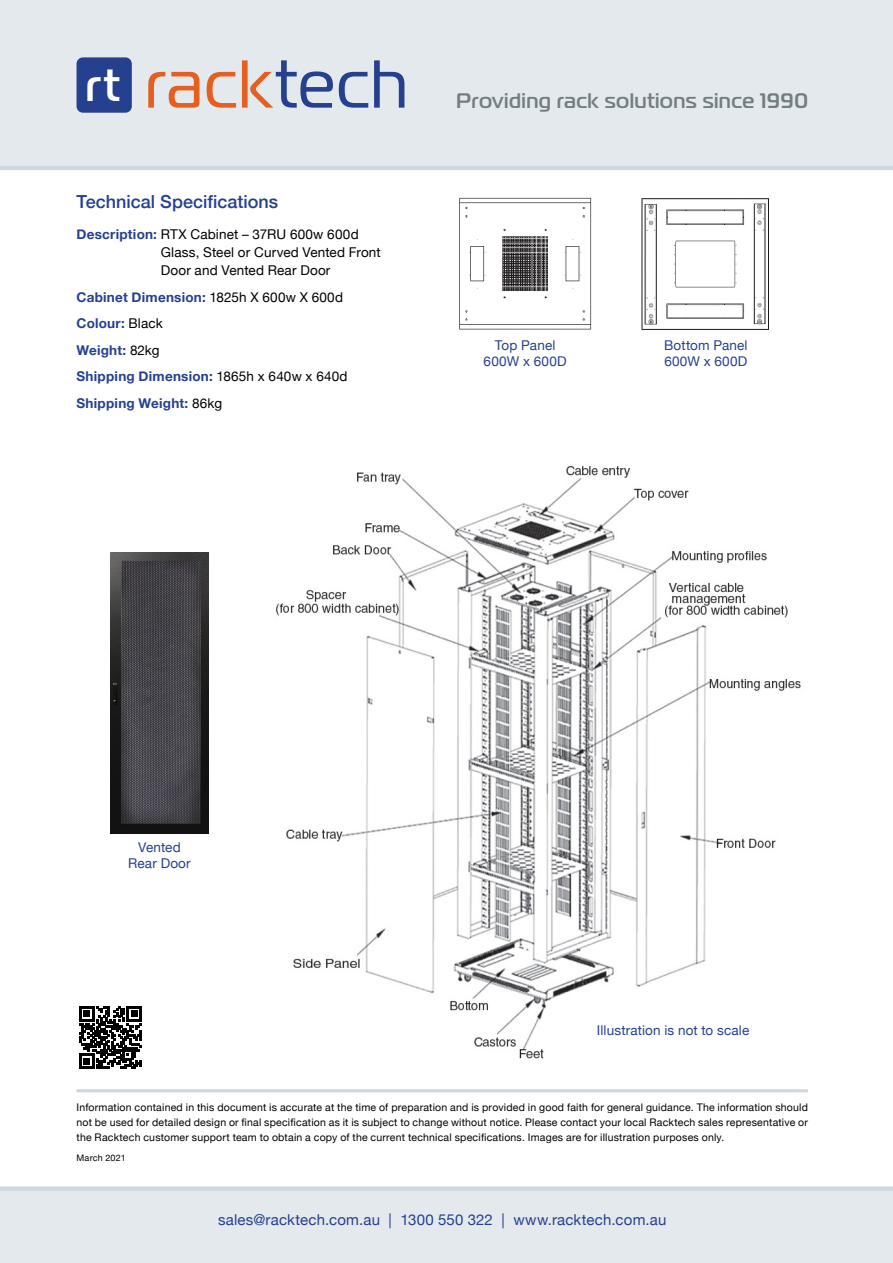
<style>
.page{position:relative;width:893px;height:1263px;background:#fff}
.page>*{position:absolute;margin:0;border:0;box-sizing:border-box;transform-origin:0 0}
.t1{font:67.5px "Magistral";letter-spacing:.02em;color:#e56020}
.t2{font:500 21px "Magistral";letter-spacing:.02em;color:#727d84}
.t3{font:500 18px "Helvetica Neue";color:#25408f}
.t4{font:15px "Helvetica Neue";letter-spacing:.015em;color:#25408f}
.t5{font:700 13.5px/26.5px "Helvetica Neue";letter-spacing:.015em;color:#25408f}
.t6{font:13.5px/18px "Helvetica Neue";letter-spacing:.01em;color:#000}
.t7{font:13.5px/16.5px "Helvetica Neue";letter-spacing:.01em;color:#25408f;text-align:center}
.t8{font:10.5px/15px "Helvetica Neue";letter-spacing:.02em;color:#000;text-align:justify}
.t9{font:9px "Helvetica Neue";letter-spacing:.025em;color:#000}
.s1{font-weight:500;font-size:45px;color:#fff}
.s2{color:#25408f}
.s3{font-weight:700;color:#25408f}
.s4{font-weight:400;color:#000}
</style>
<div class="page">
<div style="left:0;top:1186px;width:893px;height:77px;background:#e3e9ec"></div>
<div style="left:0;top:0;width:893px;height:170px;background:#e3e9ec"></div>
<hr style="left:77px;top:1089px;width:731px;height:3px;background:#ced8de">
<svg style="left:79px;top:1006px;width:63px;height:63px"></svg>
<div style="left:77px;top:57px;width:55px;height:56px;background:#25408f;border-radius:6px"></div>
<img style="left:276px;top:466px;width:525px;height:593px">
<img style="left:111px;top:553px;width:97px;height:280px">
<img style="left:459px;top:197px;width:133px;height:133px">
<img style="left:641px;top:198px;width:128px;height:132px">
<h1 class="t1" style="left:85px;top:43px;width:324px"><span class="s1">rt</span> rack<span class="s2">tech</span></h1>
<h3 class="t3" style="left:77px;top:188px;width:203px">Technical Specifications</h3>
<p class="t6" style="left:161px;top:226px;width:221px;text-indent:-84px"><span class="s3">Description:</span> RTX Cabinet – 37RU 600w 600d<br>Glass, Steel or Curved Vented Front<br>Door and Vented Rear Door</p>
<p class="t5" style="left:77px;top:284px;width:273px">Cabinet Dimension: <span class="s4">1825h X 600w X 600d<br></span>Colour: <span class="s4">Black<br></span>Weight: <span class="s4">82kg<br></span>Shipping Dimension: <span class="s4">1865h x 640w x 640d<br></span>Shipping Weight: <span class="s4">86kg</span></p>
<h2 class="t2" style="left:456px;top:87px;width:353px">Providing rack solutions since 1990</h2>
<p class="t7" style="left:484px;top:338px;width:85px">Top Panel<br>600W x 600D</p>
<p class="t7" style="left:664px;top:338px;width:85px;text-align:left">Bottom Panel<br>600W x 600D</p>
<p class="t7" style="left:128px;top:839px;width:64px">Vented<br>Rear Door</p>
<p class="t7" style="left:597px;top:1022px;width:154px">Illustration is not to scale</p>
<p class="t8" style="left:77px;top:1100px;width:733px">Information contained in this document is accurate at the time of preparation and is provided in good faith for general guidance. The information should not be used for detailed design or final specification as it is subject to change without notice. Please contact your local Racktech sales representative or the Racktech customer support team to obtain a copy of the current technical specifications. Images are for illustration purposes only.</p>
<p class="t9" style="left:77px;top:1151px;width:51px">March 2021</p>
<h3 class="t4" style="left:218px;top:1208px;width:450px">sales@racktech.com.au | 1300 550 322 | www.racktech.com.au</h3>
</div>
